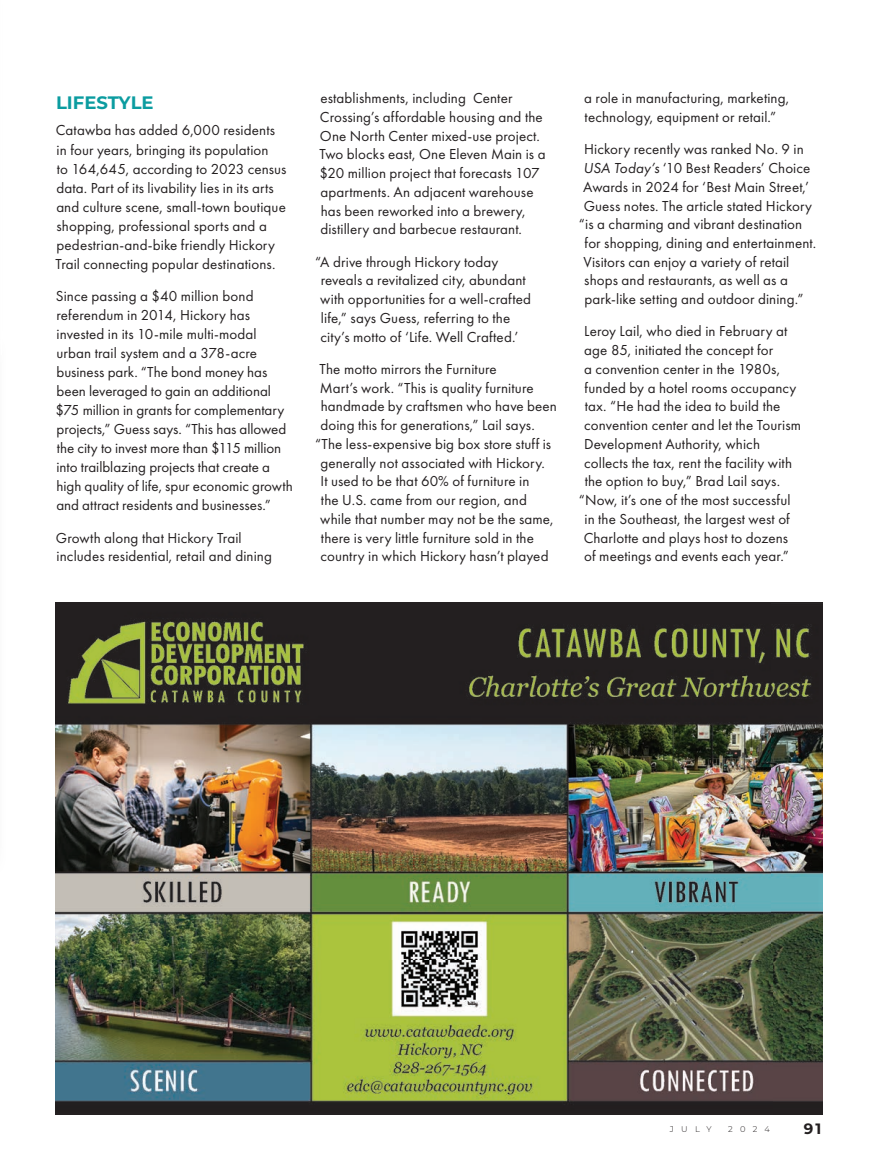
<style>
.page{position:relative;width:878px;height:1175px;background:#fff}
.page>*{position:absolute;margin:0;border:0;box-sizing:border-box;transform-origin:0 0}
.t1{font:700 18px "Montserrat";color:#0b9ca0}
.t2{font:15px/18.9px "Futura PT";letter-spacing:.005em;color:#231f20}
.t3{font:700 15px "Montserrat";color:#231f20}
.t4{font:300 8.25px "Montserrat";letter-spacing:.88em;color:#231f20}
.s1{font-style:italic}
</style>
<div class="page">
<img style="left:56px;top:602px;width:766px;height:512px">
<p class="t1" style="left:56px;top:90px;width:99px">LIFESTYLE</p>
<p class="t2" style="left:55px;top:121px;width:233px">Catawba has added 6,000 residents in four years, bringing its population<br>to 164,645, according to 2023 census data. Part of its livability lies in its arts and culture scene, small-town boutique shopping, professional sports and a pedestrian-and-bike friendly Hickory Trail connecting popular destinations.</p>
<p class="t2" style="left:55px;top:287px;width:239px">Since passing a $40 million bond referendum in 2014, Hickory has invested in its 10-mile multi-modal urban trail system and a 378-acre business park. “The bond money has been leveraged to gain an additional $75 million in grants for complementary projects,” Guess says. “This has allowed the city to invest more than $115 million into trailblazing projects that create a high quality of life, spur economic growth and attract residents and businesses.”</p>
<p class="t2" style="left:56px;top:528px;width:218px">Growth along that Hickory Trail includes residential, retail and dining</p>
<p class="t2" style="left:319px;top:89px;width:228px">establishments, including Center Crossing’s affordable housing and the One North Center mixed-use project.<br>Two blocks east, One Eleven Main is a $20 million project that forecasts 107 apartments. An adjacent warehouse has been reworked into a brewery, distillery and barbecue restaurant.</p>
<p class="t2" style="left:320px;top:252px;width:212px;text-indent:-5px">“A drive through Hickory today reveals a revitalized city, abundant with opportunities for a well-crafted life,” says Guess, referring to the city’s motto of ‘Life. Well Crafted.’</p>
<p class="t2" style="left:319px;top:359px;width:179px">The motto mirrors the Furniture</p>
<p class="t2" style="left:320px;top:378px;width:215px">Mart’s work. “This is quality furniture</p>
<p class="t2" style="left:321px;top:397px;width:238px">handmade by craftsmen who have been</p>
<p class="t2" style="left:320px;top:415px;width:216px">doing this for generations,” Lail says.</p>
<p class="t2" style="left:315px;top:434px;width:238px">“The less-expensive big box store stuff is</p>
<p class="t2" style="left:320px;top:453px;width:226px">generally not associated with Hickory.</p>
<p class="t2" style="left:320px;top:472px;width:210px">It used to be that 60% of furniture in</p>
<p class="t2" style="left:321px;top:490px;width:207px">the U.S. came from our region, and</p>
<p class="t2" style="left:320px;top:509px;width:235px">while that number may not be the same,</p>
<p class="t2" style="left:321px;top:528px;width:214px">there is very little furniture sold in the</p>
<p class="t2" style="left:320px;top:547px;width:229px">country in which Hickory hasn’t played</p>
<p class="t2" style="left:584px;top:88px;width:206px">a role in manufacturing, marketing, technology, equipment or retail.”</p>
<p class="t2" style="left:584px;top:140px;width:221px">Hickory recently was ranked No. 9 in</p>
<p class="t2" style="left:583px;top:158px;width:228px"><span class="s1">USA Today’s</span> ‘10 Best Readers’ Choice</p>
<p class="t2" style="left:583px;top:177px;width:227px">Awards in 2024 for ‘Best Main Street,’</p>
<p class="t2" style="left:583px;top:196px;width:230px">Guess notes. The article stated Hickory</p>
<p class="t2" style="left:578px;top:215px;width:225px">“is a charming and vibrant destination</p>
<p class="t2" style="left:584px;top:233px;width:233px">for shopping, dining and entertainment.</p>
<p class="t2" style="left:583px;top:252px;width:207px">Visitors can enjoy a variety of retail</p>
<p class="t2" style="left:584px;top:271px;width:205px">shops and restaurants, as well as a</p>
<p class="t2" style="left:584px;top:290px;width:220px">park-like setting and outdoor dining.”</p>
<p class="t2" style="left:584px;top:322px;width:205px">Leroy Lail, who died in February at</p>
<p class="t2" style="left:584px;top:341px;width:190px">age 85, initiated the concept for</p>
<p class="t2" style="left:584px;top:359px;width:197px">a convention center in the 1980s,</p>
<p class="t2" style="left:584px;top:378px;width:213px">funded by a hotel rooms occupancy</p>
<p class="t2" style="left:584px;top:397px;width:197px">tax. “He had the idea to build the</p>
<p class="t2" style="left:584px;top:415px;width:218px">convention center and let the Tourism</p>
<p class="t2" style="left:584px;top:434px;width:177px">Development Authority, which</p>
<p class="t2" style="left:584px;top:453px;width:209px">collects the tax, rent the facility with</p>
<p class="t2" style="left:584px;top:472px;width:197px">the option to buy,” Brad Lail says.</p>
<p class="t2" style="left:579px;top:490px;width:213px">“Now, it’s one of the most successful</p>
<p class="t2" style="left:584px;top:509px;width:207px">in the Southeast, the largest west of</p>
<p class="t2" style="left:583px;top:528px;width:206px">Charlotte and plays host to dozens</p>
<p class="t2" style="left:584px;top:547px;width:206px">of meetings and events each year.”</p>
<p class="t4" style="left:670px;top:1123px;width:43px">JULY</p>
<p class="t4" style="left:728px;top:1123px;width:43px">2024</p>
<p class="t3" style="left:803px;top:1117px;width:19px">91</p>
</div>
